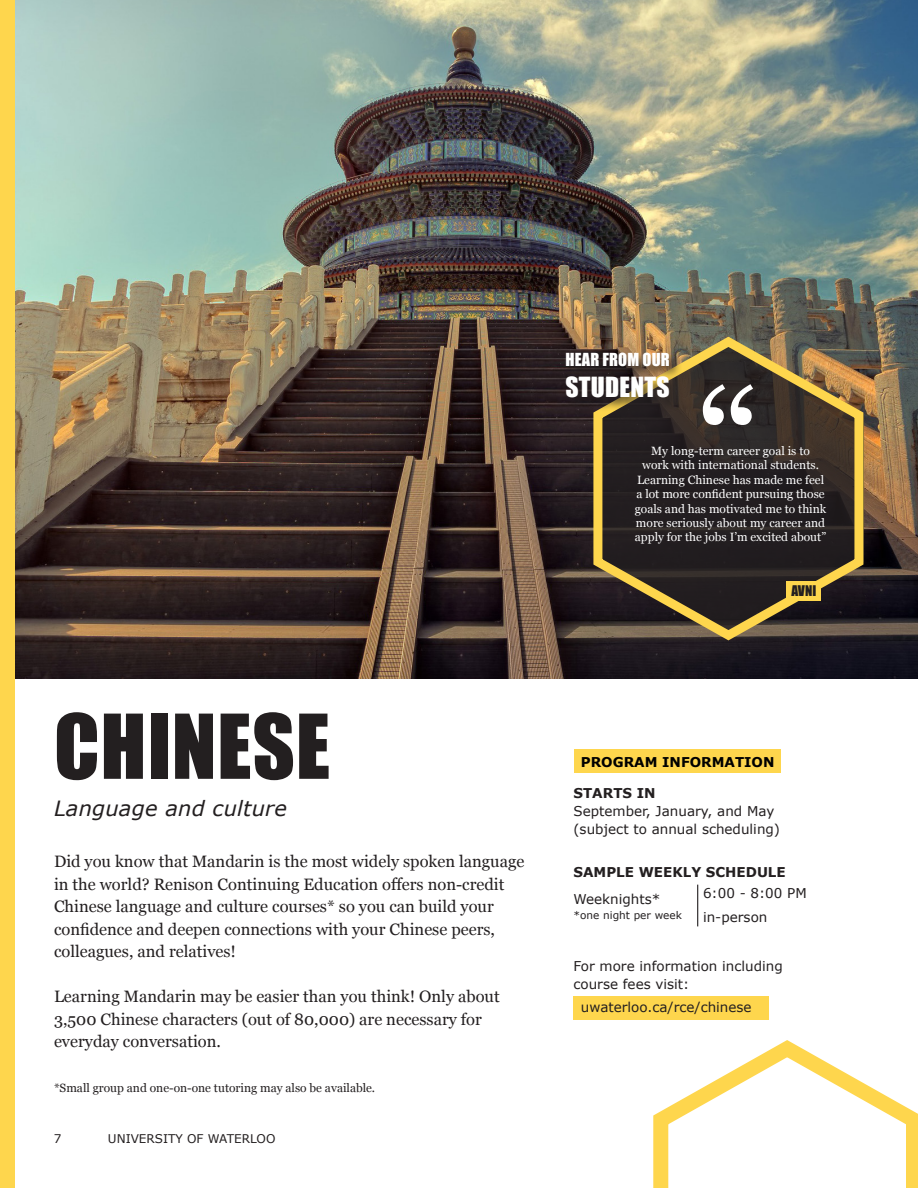
<style>
.page{position:relative;width:918px;height:1188px;background:#fff}
.page>*{position:absolute;margin:0;border:0;box-sizing:border-box;transform-origin:0 0}
.t1{font:154.5px "Georgia";color:#fff}
.t2{font:82.5px "Impact";letter-spacing:.01em;color:#231f20}
.t3{font:25.5px "Impact";letter-spacing:.01em;color:#fff}
.t4{font:italic 21px "Verdana";letter-spacing:.01em;color:#231f20}
.t5{font:16.5px/22.5px "Georgia";color:#231f20}
.t6{font:16.5px "Impact";letter-spacing:.01em;color:#fff}
.t7{font:13.5px "Verdana";color:#231f20}
.t8{font:700 13.5px "Verdana";color:#231f20}
.t9{font:700 13.5px "Verdana";color:#000}
.t10{font:13.5px "Impact";color:#231f20}
.t11{font:12px/14.4px "Georgia";color:#fff;text-align:center}
.t12{font:12px "Georgia";color:#231f20}
.t13{font:12px "Verdana";color:#231f20}
.t14{font:10.5px "Verdana";color:#231f20}
</style>
<div class="page">
<img style="left:14px;top:1px;width:904px;height:677px">
<div style="left:0;top:1px;width:14px;height:1187px;background:#fed64d"></div>
<div style="left:574px;top:750px;width:207px;height:23px;background:#fed64d"></div>
<div style="left:574px;top:996px;width:195px;height:24px;background:#fed64d"></div>
<hr style="left:697px;top:885px;width:1px;height:41px;background:#231f20">
<svg style="left:586px;top:331px;width:282px;height:315px;background:#473c2d"></svg>
<div style="left:787px;top:581px;width:34px;height:20px;background:#fed64d"></div>
<div style="left:563px;top:351px;width:119px;height:61px;background:#231f20;opacity:.76"></div>
<svg style="left:653px;top:1040px;width:265px;height:148px"></svg>
<p class="t6" style="left:566px;top:347px;width:106px">HEAR FROM OUR</p>
<p class="t3" style="left:566px;top:367px;width:106px">STUDENTS</p>
<p class="t1" style="left:697px;top:333px;width:65px">“</p>
<p class="t11" style="left:635px;top:443px;width:193px">My long-term career goal is to<br>work with international students.<br>Learning Chinese has made me feel a lot more confident pursuing those goals and has motivated me to think more seriously about my career and apply for the jobs I’m excited about”</p>
<p class="t10" style="left:791px;top:580px;width:26px">AVNI</p>
<p class="t2" style="left:54px;top:682px;width:278px">CHINESE</p>
<p class="t4" style="left:54px;top:795px;width:234px">Language and culture</p>
<p class="t5" style="left:54px;top:850px;width:472px">Did you know that Mandarin is the most widely spoken language in the world? Renison Continuing Education offers non-credit Chinese language and culture courses* so you can build your confidence and deepen connections with your Chinese peers, colleagues, and relatives!</p>
<p class="t5" style="left:54px;top:985px;width:447px">Learning Mandarin may be easier than you think! Only about<br>3,500 Chinese characters (out of 80,000) are necessary for everyday conversation.</p>
<p class="t12" style="left:54px;top:1080px;width:323px">*Small group and one-on-one tutoring may also be available.</p>
<p class="t13" style="left:54px;top:1131px;width:9px">7</p>
<p class="t13" style="left:108px;top:1131px;width:169px">UNIVERSITY OF WATERLOO</p>
<p class="t9" style="left:581px;top:753px;width:195px">PROGRAM INFORMATION</p>
<p class="t8" style="left:574px;top:784px;width:84px">STARTS IN</p>
<p class="t7" style="left:574px;top:803px;width:202px">September, January, and May</p>
<p class="t7" style="left:574px;top:821px;width:208px">(subject to annual scheduling)</p>
<p class="t8" style="left:574px;top:863px;width:214px">SAMPLE WEEKLY SCHEDULE</p>
<p class="t7" style="left:574px;top:890px;width:88px">Weeknights*</p>
<p class="t14" style="left:574px;top:908px;width:110px">*one night per week</p>
<p class="t7" style="left:703px;top:885px;width:105px">6:00 - 8:00 PM</p>
<p class="t7" style="left:703px;top:909px;width:66px">in-person</p>
<p class="t7" style="left:574px;top:957px;width:211px">For more information including</p>
<p class="t7" style="left:574px;top:975px;width:117px">course fees visit:</p>
<p class="t7" style="left:581px;top:999px;width:172px">uwaterloo.ca/rce/chinese</p>
</div>
